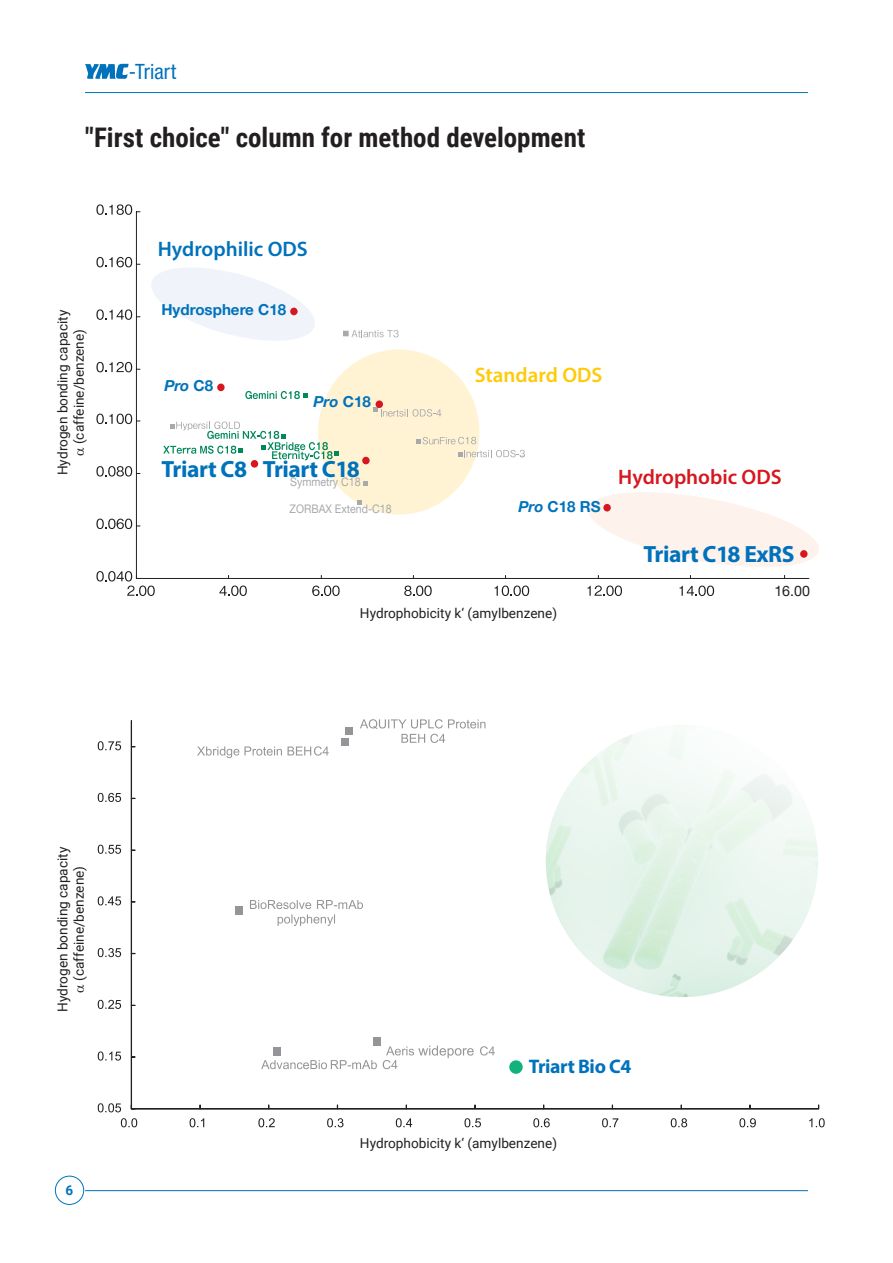
<style>
.page{position:relative;width:893px;height:1263px;background:#fff}
.page>*{position:absolute;margin:0;border:0;box-sizing:border-box;transform-origin:0 0}
.t1{font:700 27px "Roboto Condensed";color:#231f20}
.t2{font:700 23.55px "Myriad Pro";letter-spacing:-.02em;color:#0072bc}
.t3{font:600 21px "Myriad Pro";color:#0072bc}
.t4{font:600 21px "Myriad Pro";color:#d7171f}
.t5{font:600 21px "Myriad Pro";color:#feca0a}
.t6{font:condensed 21px "Helvetica Neue LT Pro";letter-spacing:.005em;color:#0072bc}
.t7{font:700 19.65px "Myriad Pro";letter-spacing:-.02em;color:#0072bc}
.t8{font:700 15.15px "Helvetica Neue LT Pro";color:#0072bc}
.t9{font:italic 700 15.15px "Helvetica Neue LT Pro";color:#0072bc}
.t10{font:14.25px "Helvetica Neue LT Pro";color:#231f20}
.t11{font:13.65px/16.4px "Roboto";color:#231f20}
.t12{font:700 13.5px "Roboto";color:#0072bc}
.t13{font:11.85px "Helvetica Neue LT Pro";color:#a8a9ad;scale:.9 1}
.s1{font-style:normal}
.s2{font-style:italic}
</style>
<div class="page">
<div style="left:55px;top:1176px;width:29px;height:29px;border:1px solid #0072bc;border-radius:50%"></div>
<hr style="left:85px;top:1190px;width:723px;height:1px;background:#0072bc">
<svg style="left:85px;top:64px;width:44px;height:15px"></svg>
<hr style="left:85px;top:92px;width:723px;height:1px;background:#0072bc">
<svg style="left:810px;top:536px;width:9px;height:24px"></svg>
<svg style="left:136px;top:211px;width:674px;height:368px"></svg>
<div style="left:290px;top:308px;width:8px;height:7px;background:#d7171f;border-radius:50%"></div>
<div style="left:362px;top:457px;width:8px;height:7px;background:#d7171f;border-radius:50%"></div>
<svg style="left:219px;top:585px;width:28px;height:11px"></svg>
<svg style="left:312px;top:585px;width:28px;height:11px"></svg>
<svg style="left:404px;top:585px;width:28px;height:11px"></svg>
<svg style="left:495px;top:585px;width:34px;height:11px"></svg>
<svg style="left:587px;top:585px;width:35px;height:11px"></svg>
<svg style="left:679px;top:586px;width:35px;height:10px"></svg>
<svg style="left:373px;top:407px;width:68px;height:10px"></svg>
<div style="left:376px;top:400px;width:7px;height:8px;background:#d7171f;border-radius:50%"></div>
<svg style="left:343px;top:330px;width:56px;height:7px"></svg>
<svg style="left:245px;top:391px;width:62px;height:8px"></svg>
<svg style="left:163px;top:421px;width:176px;height:39px"></svg>
<svg style="left:416px;top:437px;width:60px;height:7px"></svg>
<svg style="left:96px;top:571px;width:59px;height:25px"></svg>
<svg style="left:96px;top:519px;width:36px;height:10px"></svg>
<svg style="left:96px;top:466px;width:36px;height:10px"></svg>
<svg style="left:96px;top:414px;width:36px;height:10px"></svg>
<svg style="left:96px;top:362px;width:36px;height:10px"></svg>
<svg style="left:96px;top:309px;width:36px;height:11px"></svg>
<svg style="left:96px;top:257px;width:36px;height:10px"></svg>
<svg style="left:96px;top:204px;width:36px;height:11px"></svg>
<div style="left:603px;top:504px;width:8px;height:7px;background:#d7171f;border-radius:50%"></div>
<svg style="left:458px;top:450px;width:67px;height:8px"></svg>
<svg style="left:363px;top:482px;width:5px;height:4px"></svg>
<div style="left:251px;top:460px;width:7px;height:8px;background:#d7171f;border-radius:50%"></div>
<svg style="left:357px;top:500px;width:5px;height:5px"></svg>
<div style="left:800px;top:550px;width:7px;height:8px;background:#d7171f;border-radius:50%"></div>
<div style="left:217px;top:384px;width:8px;height:7px;background:#d7171f;border-radius:50%"></div>
<div style="left:131px;top:721px;width:1px;height:388px;border:1px solid #231f20"></div>
<hr style="left:131px;top:1109px;width:688px;height:1px;background:#231f20">
<div style="left:131px;top:1108px;width:688px;height:1px;border:1px solid #231f20"></div>
<div style="left:341px;top:738px;width:8px;height:8px;background:#939598"></div>
<div style="left:345px;top:727px;width:8px;height:8px;background:#939598"></div>
<svg style="left:197px;top:746px;width:85px;height:12px"></svg>
<svg style="left:288px;top:746px;width:41px;height:10px"></svg>
<svg style="left:360px;top:719px;width:125px;height:24px"></svg>
<svg style="left:480px;top:1046px;width:15px;height:9px"></svg>
<svg style="left:250px;top:900px;width:113px;height:26px"></svg>
<svg style="left:98px;top:1103px;width:23px;height:9px"></svg>
<svg style="left:98px;top:1051px;width:23px;height:9px"></svg>
<svg style="left:98px;top:1000px;width:23px;height:9px"></svg>
<svg style="left:98px;top:948px;width:23px;height:9px"></svg>
<svg style="left:98px;top:896px;width:23px;height:9px"></svg>
<svg style="left:98px;top:845px;width:23px;height:9px"></svg>
<svg style="left:98px;top:793px;width:23px;height:9px"></svg>
<svg style="left:98px;top:741px;width:23px;height:9px"></svg>
<svg style="left:121px;top:1118px;width:83px;height:9px"></svg>
<svg style="left:258px;top:1118px;width:85px;height:9px"></svg>
<svg style="left:396px;top:1118px;width:85px;height:9px"></svg>
<svg style="left:533px;top:1118px;width:85px;height:9px"></svg>
<svg style="left:671px;top:1118px;width:85px;height:9px"></svg>
<svg style="left:809px;top:1118px;width:16px;height:9px"></svg>
<div style="left:509px;top:1060px;width:14px;height:14px;background:#13b27b;border-radius:50%"></div>
<div style="left:235px;top:907px;width:8px;height:8px;background:#939598"></div>
<div style="left:373px;top:1038px;width:8px;height:8px;background:#939598"></div>
<svg style="left:261px;top:1045px;width:213px;height:24px"></svg>
<img style="left:545px;top:731px;width:273px;height:266px">
<h3 class="t6" style="left:129px;top:59px;width:49px">-Triart</h3>
<h1 class="t1" style="left:85px;top:118px;width:502px">"First choice" column for method development</h1>
<p class="t11" style="left:54px;top:444px;width:136px;text-indent:-31px;rotate:-90deg">Hydrogen bonding capacity (caffeine/benzene)</p>
<h3 class="t3" style="left:158px;top:236px;width:152px">Hydrophilic ODS</h3>
<p class="t8" style="left:161px;top:300px;width:126px">Hydrosphere C18</p>
<p class="t9" style="left:164px;top:376px;width:50px">Pro <span class="s1">C8</span></p>
<p class="t9" style="left:314px;top:392px;width:59px">Pro <span class="s1">C18</span></p>
<h3 class="t5" style="left:475px;top:361px;width:129px">Standard ODS</h3>
<h2 class="t2" style="left:161px;top:454px;width:87px">Triart C8</h2>
<h2 class="t2" style="left:263px;top:454px;width:99px">Triart C18</h2>
<p class="t13" style="left:290px;top:475px;width:80px">Symmetry C18</p>
<p class="t13" style="left:290px;top:501px;width:115px">ZORBAX Extend-C18</p>
<p class="t8" style="left:518px;top:497px;width:84px"><span class="s2">Pro</span> C18 RS</p>
<p class="t11" style="left:360px;top:605px;width:199px">Hydrophobicity k‘ (amylbenzene)</p>
<h3 class="t4" style="left:618px;top:463px;width:165px">Hydrophobic ODS</h3>
<h2 class="t2" style="left:643px;top:539px;width:152px">Triart C18 ExRS</h2>
<p class="t10" style="left:774px;top:582px;width:37px">16.00</p>
<p class="t11" style="left:54px;top:981px;width:136px;text-indent:-31px;rotate:-90deg">Hydrogen bonding capacity (caffeine/benzene)</p>
<p class="t12" style="left:66px;top:1181px;width:9px">6</p>
<h3 class="t7" style="left:529px;top:1054px;width:104px">Triart Bio C4</h3>
<p class="t11" style="left:360px;top:1135px;width:199px">Hydrophobicity k‘ (amylbenzene)</p>
</div>
